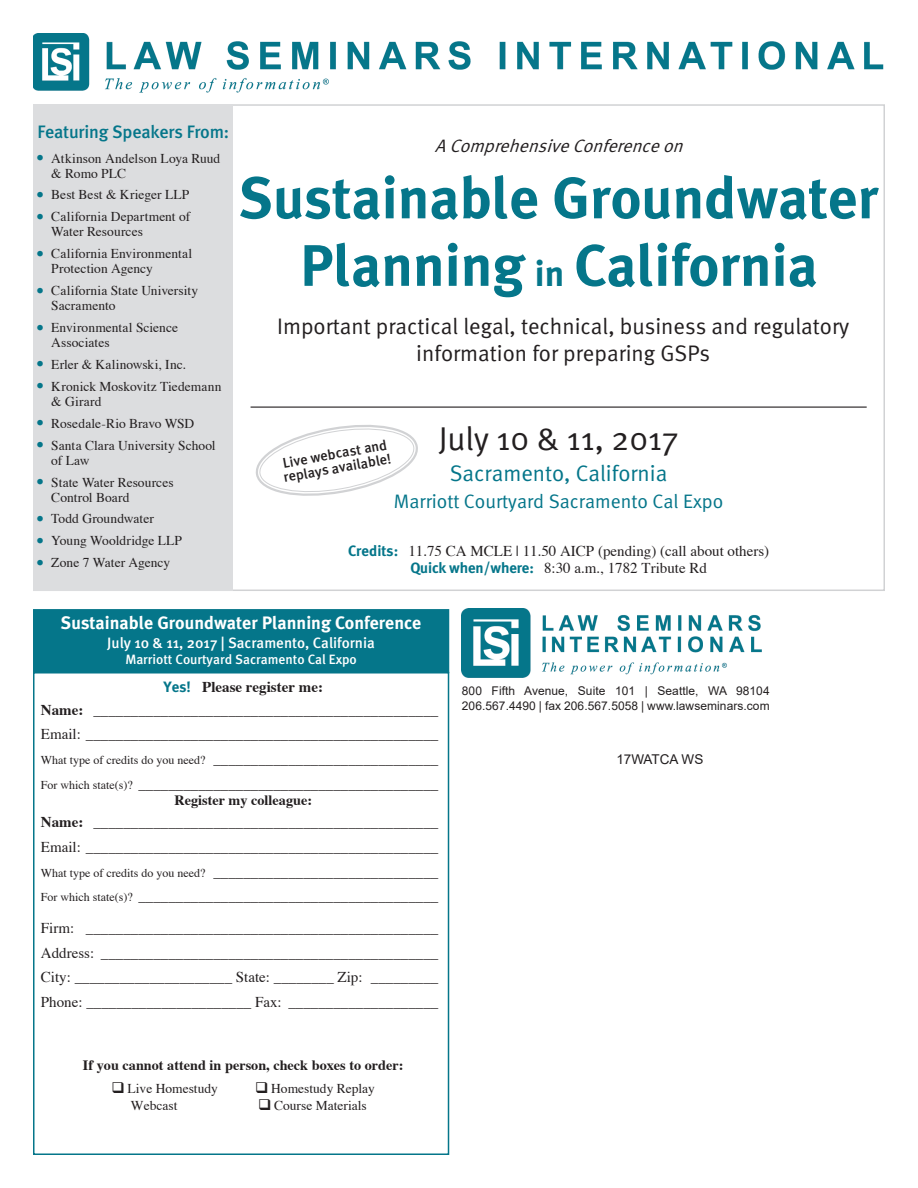
<style>
.page{position:relative;width:918px;height:1188px;background:#fff}
.page>*{position:absolute;margin:0;border:0;box-sizing:border-box;transform-origin:0 0}
.t1{font:700 58.5px/67.5px "Meta Plus";color:#05768a;text-align:center}
.t2{font:33px "Meta Normal";color:#231f20}
.t3{font:22.5px/27px "Meta Normal";color:#231f20;text-align:center}
.t4{font:22.5px "Meta Normal";color:#05768a}
.t5{font:19.5px "Meta Normal";color:#05768a}
.t6{font:700 18px "Meta Plus";color:#fff}
.t7{font:italic 18px "Meta Normal";color:#231f20}
.t8{font:500 18px "Meta";letter-spacing:-.01em;color:#05768a}
.t9{font:15px/24.8px "Times";color:#231f20;text-align:justify}
.t10{font:500 15px "Meta";color:#fff}
.t11{font:700 14.25px "Times";color:#231f20}
.t12{font:500 14.25px/14.2px "Meta";color:#231f20}
.t13{font:13.5px/15px "Times";color:#231f20}
.t14{font:500 13.5px "Meta";color:#fff}
.t15{font:13.5px "Arial";color:#231f20}
.t16{font:12px/14.4px "Arial";letter-spacing:.005em;color:#231f20}
.s1{font-size:19.5px;color:#05768a}
.s2{font-size:36px}
.s3{font-family:"Meta Plus";font-weight:700;color:#05768a}
.s4{font-weight:700}
.s5{font-size:12px}
</style>
<div class="page">
<div style="left:33px;top:609px;width:416px;height:64px;background:#05768a;border:2px solid #05768a"></div>
<div style="left:33px;top:672px;width:416px;height:483px;border:2px solid #05768a"></div>
<img style="left:462px;top:609px;width:299px;height:69px">
<div style="left:34px;top:104px;width:199px;height:486px;background:#dcdddf"></div>
<hr style="left:251px;top:407px;width:616px;height:1px;background:#231f20">
<img style="left:33px;top:33px;width:851px;height:60px">
<svg style="left:255px;top:425px;width:163px;height:71px"></svg>
<p class="t8" style="left:38px;top:122px;width:193px">Featuring Speakers From:</p>
<p class="t13" style="left:51px;top:151px;width:171px;text-indent:-14px"><span class="s1">•</span> Atkinson Andelson Loya Ruud &amp; Romo PLC</p>
<p class="t13" style="left:37px;top:188px;width:154px"><span class="s1">•</span> Best Best &amp; Krieger LLP</p>
<p class="t13" style="left:51px;top:210px;width:140px;text-indent:-14px"><span class="s1">•</span> California Department of<br>Water Resources</p>
<p class="t13" style="left:51px;top:247px;width:142px;text-indent:-14px"><span class="s1">•</span> California Environmental<br>Protection Agency</p>
<p class="t13" style="left:51px;top:284px;width:148px;text-indent:-14px"><span class="s1">•</span> California State University<br>Sacramento</p>
<p class="t13" style="left:51px;top:321px;width:128px;text-indent:-14px"><span class="s1">•</span> Environmental Science<br>Associates</p>
<p class="t13" style="left:37px;top:358px;width:151px"><span class="s1">•</span> Erler &amp; Kalinowski, Inc.</p>
<p class="t13" style="left:51px;top:380px;width:172px;text-indent:-14px"><span class="s1">•</span> Kronick Moskovitz Tiedemann &amp; Girard</p>
<p class="t13" style="left:37px;top:416px;width:159px"><span class="s1">•</span> Rosedale-Rio Bravo WSD</p>
<p class="t13" style="left:51px;top:438px;width:166px;text-indent:-14px"><span class="s1">•</span> Santa Clara University School of Law</p>
<p class="t13" style="left:51px;top:475px;width:124px;text-indent:-14px"><span class="s1">•</span> State Water Resources<br>Control Board</p>
<p class="t13" style="left:37px;top:512px;width:118px"><span class="s1">•</span> Todd Groundwater</p>
<p class="t13" style="left:37px;top:534px;width:147px"><span class="s1">•</span> Young Wooldridge LLP</p>
<p class="t13" style="left:37px;top:556px;width:135px"><span class="s1">•</span> Zone 7 Water Agency</p>
<p class="t7" style="left:435px;top:135px;width:255px">AComprehensiveConferenceon</p>
<h1 class="t1" style="left:239px;top:164px;width:641px">Sustainable Groundwater<br>Planning <span class="s2">in</span> California</h1>
<h3 class="t3" style="left:277px;top:313px;width:574px">Important practical legal, technical, business and regulatory information for preparing GSPs</h3>
<h2 class="t2" style="left:439px;top:419px;width:241px">July 10 &amp; 11, 2017</h2>
<h3 class="t4" style="left:450px;top:460px;width:219px">Sacramento, California</h3>
<h3 class="t5" style="left:394px;top:490px;width:331px">Marriott Courtyard Sacramento Cal Expo</h3>
<p class="t9" style="left:348px;top:539px;width:423px"><span class="s3">Credits:</span> 11.75 CA MCLE | 11.50 AICP (pending) (call about others)</p>
<p class="t12" style="left:280px;top:456px;width:110px;rotate:-10deg">Live webcast and replays available!</p>
<p class="t9" style="left:410px;top:557px;width:298px"><span class="s3">Quick when/where:</span> 8:30 a.m., 1782 Tribute Rd</p>
<p class="t6" style="left:61px;top:613px;width:362px">Sustainable Groundwater Planning Conference</p>
<p class="t14" style="left:125px;top:652px;width:233px">Marriott Courtyard Sacramento Cal Expo</p>
<p class="t10" style="left:107px;top:634px;width:269px">July 10 &amp; 11, 2017 | Sacramento, California</p>
<p class="t9" style="left:41px;top:677px;width:399px;line-height:22.5px;text-align:center"><span class="s3">Yes!</span> <span class="s4">Please register me:<br>Name:</span> ______________________________________________</p>
<p class="t9" style="left:41px;top:723px;width:399px">Email: _______________________________________________ <span class="s5">What type of credits do you need?</span> ______________________________ <span class="s5">For which state(s)?</span> ________________________________________</p>
<p class="t11" style="left:174px;top:786px;width:139px">Register my colleague:</p>
<p class="t9" style="left:41px;top:811px;width:399px"><span class="s4">Name:</span> ______________________________________________ Email: _______________________________________________ <span class="s5">What type of credits do you need?</span> ______________________________ <span class="s5">For which state(s)?</span> ________________________________________</p>
<p class="t9" style="left:41px;top:916px;width:399px">Firm: _______________________________________________ Address: _____________________________________________ City: _____________________ State: ________ Zip: _________ Phone: ______________________ Fax: ____________________</p>
<p class="t11" style="left:83px;top:1052px;width:322px">If you cannot attend in person, check boxes to order:</p>
<p class="t13" style="left:112px;top:1082px;width:108px">❑ Live Homestudy</p>
<p class="t13" style="left:255px;top:1082px;width:121px">❑ Homestudy Replay</p>
<p class="t13" style="left:131px;top:1099px;width:48px">Webcast</p>
<p class="t13" style="left:258px;top:1099px;width:110px">❑ Course Materials</p>
<p class="t16" style="left:462px;top:684px;width:309px">800 Fifth Avenue, Suite 101 | Seattle, WA 98104<br>206.567.4490 | fax 206.567.5058 | www.lawseminars.com</p>
<p class="t15" style="left:616px;top:750px;width:89px">17WATCA WS</p>
</div>
